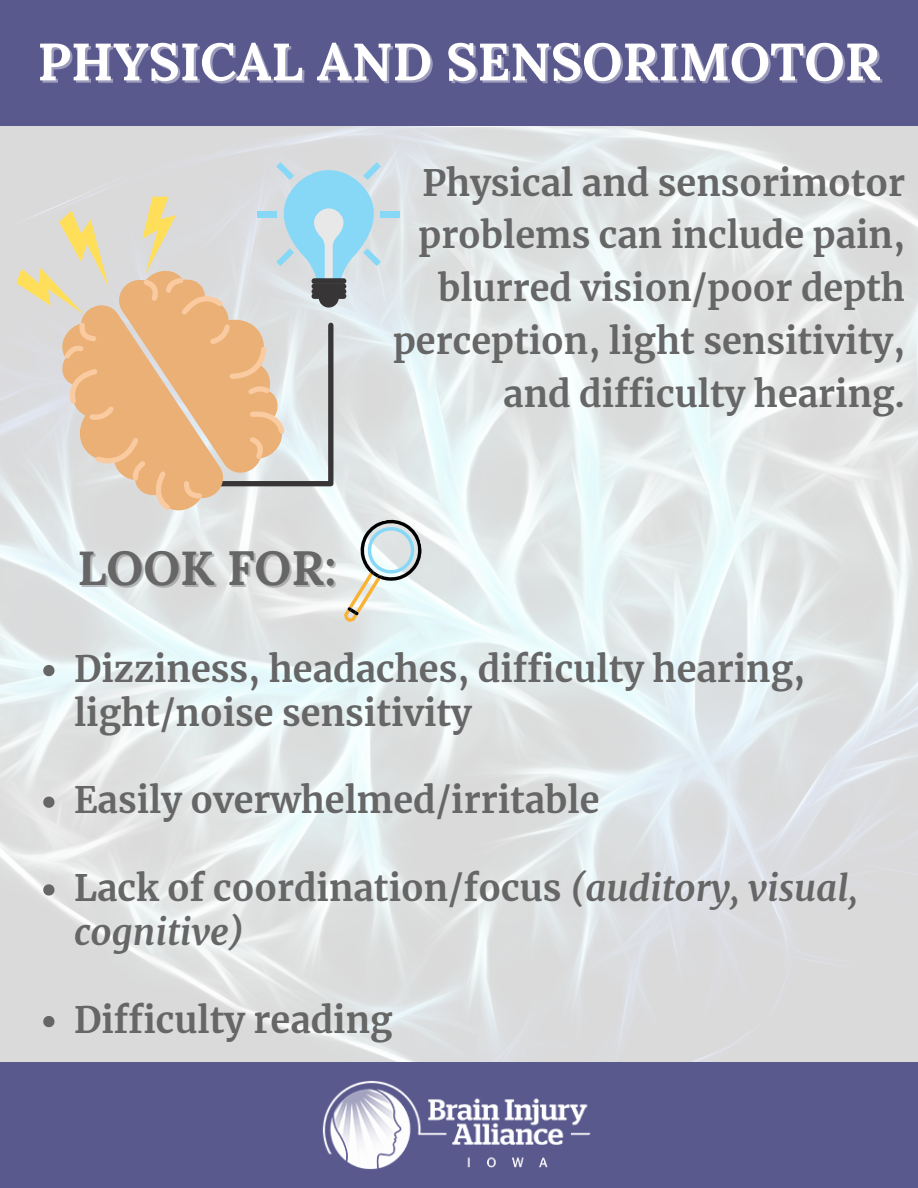
<style>
.page{position:relative;width:918px;height:1188px;background:#fff}
.page>*{position:absolute;margin:0;border:0;box-sizing:border-box;transform-origin:0 0}
.t1{font:700 63px "Lora";color:#fff}
.t2{font:700 52.5px "Lora";color:#fff}
.t3{font:700 48px "Lora";color:#666}
.t4{font:700 36px/52.8px "Merriweather";color:#666}
.t5{font:italic 700 36px/43.8px "Merriweather";color:#666}
.s1{font-style:normal}
</style>
<div class="page">
<div style="left:0;top:0;width:918px;height:126px;background:#5a598e"></div>
<div style="left:0;top:1062px;width:918px;height:126px;background:#5a598e"></div>
<svg style="left:43px;top:665px;width:12px;height:11px"></svg>
<svg style="left:43px;top:797px;width:12px;height:11px"></svg>
<svg style="left:43px;top:884px;width:12px;height:12px"></svg>
<svg style="left:43px;top:1016px;width:12px;height:11px"></svg>
<svg style="left:13px;top:162px;width:463px;height:461px;background:#dcd8ce"></svg>
<img style="left:322px;top:1081px;width:269px;height:88px">
<p class="t1" style="left:76px;top:12px;width:768px">DIFFICULTY: LANGUAGE</p>
<p class="t2" style="left:37px;top:28px;width:845px">PHYSICAL AND SENSORIMOTOR</p>
<p class="t3" style="left:78px;top:537px;width:260px">LOOK FOR:</p>
<p class="t4" style="left:393px;top:156px;width:514px;text-align:right">Physical and sensorimotor problems can include pain, blurred vision/poor depth perception, light sensitivity, and difficulty hearing.</p>
<p class="t4" style="left:74px;top:647px;width:733px;line-height:43.8px">Dizziness, headaches, difficulty hearing, light/noise sensitivity</p>
<p class="t4" style="left:74px;top:774px;width:527px">Easily overwhelmed/irritable</p>
<p class="t5" style="left:74px;top:867px;width:786px"><span class="s1">Lack of coordination/focus</span> (auditory, visual, cognitive)</p>
<p class="t4" style="left:74px;top:994px;width:320px">Difficulty reading</p>
</div>
